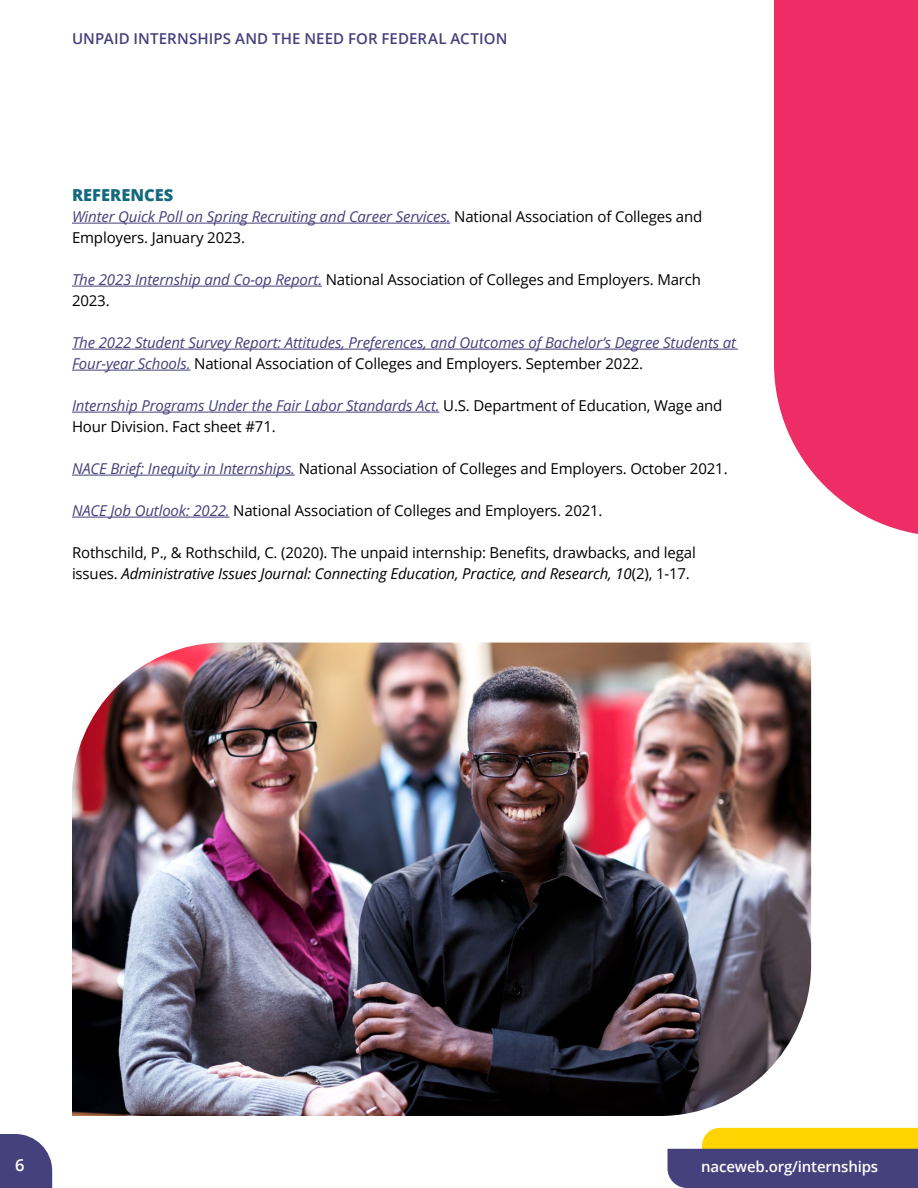
<style>
.page{position:relative;width:918px;height:1188px;background:#fff}
.page>*{position:absolute;margin:0;border:0;box-sizing:border-box;transform-origin:0 0}
.subhead{font:800 16.5px "Open Sans";color:#15697e}
.t1{font:600 16.5px "Open Sans";color:#fff}
.body{font:15px/21px "Open Sans";letter-spacing:-.01em;color:#000}
.body-2{font:italic 15px/21px "Open Sans";letter-spacing:-.01em;color:#45417c}
.t2{font:600 15px "Open Sans";letter-spacing:.005em;color:#45417c}
.t3{font:600 15px "Open Sans";letter-spacing:-.01em;color:#fff}
.s1{font-style:italic;color:#45417c}
.s2{font-style:normal;color:#000}
.s3{font-style:italic}
</style>
<div class="page">
<svg style="left:774px;top:0;width:144px;height:534px;background:#ef3d72"></svg>
<svg style="left:0;top:1134px;width:52px;height:54px;background:#585489"></svg>
<hr style="left:72px;top:223px;width:378px;height:1px;background:#45417c">
<hr style="left:72px;top:286px;width:250px;height:1px;background:#45417c">
<hr style="left:72px;top:349px;width:666px;height:1px;background:#45417c">
<hr style="left:72px;top:370px;width:119px;height:1px;background:#45417c">
<hr style="left:72px;top:412px;width:367px;height:1px;background:#45417c">
<hr style="left:72px;top:475px;width:223px;height:1px;background:#45417c">
<hr style="left:72px;top:517px;width:158px;height:1px;background:#45417c">
<img style="left:72px;top:643px;width:739px;height:473px">
<svg style="left:668px;top:1128px;width:250px;height:60px;background:#86775e"></svg>
<p class="t2" style="left:72px;top:29px;width:437px">UNPAID INTERNSHIPS AND THE NEED FOR FEDERAL ACTION</p>
<p class="subhead" style="left:72px;top:182px;width:103px">REFERENCES</p>
<p class="body" style="left:72px;top:206px;width:632px"><span class="s1">Winter Quick Poll on Spring Recruiting and Career Services.</span> National Association of Colleges and<br>Employers. January 2023.</p>
<p class="body" style="left:72px;top:269px;width:631px"><span class="s1">The 2023 Internship and Co-op Report.</span> National Association of Colleges and Employers. March<br>2023.</p>
<p class="body-2" style="left:72px;top:332px;width:666px">The 2022 Student Survey Report: Attitudes, Preferences, and Outcomes of Bachelor’s Degree Students at<br>Four-year Schools. <span class="s2">National Association of Colleges and Employers. September 2022.</span></p>
<p class="body" style="left:72px;top:395px;width:652px"><span class="s1">Internship Programs Under the Fair Labor Standards Act.</span> U.S. Department of Education, Wage and<br>Hour Division. Fact sheet #71.</p>
<p class="body" style="left:72px;top:458px;width:657px"><span class="s1">NACE Brief: Inequity in Internships.</span> National Association of Colleges and Employers. October 2021.</p>
<p class="body" style="left:72px;top:500px;width:532px"><span class="s1">NACE Job Outlook: 2022.</span> National Association of Colleges and Employers. 2021.</p>
<p class="body" style="left:72px;top:542px;width:625px">Rothschild, P., &amp; Rothschild, C. (2020). The unpaid internship: Benefits, drawbacks, and legal issues. <span class="s3">Administrative Issues Journal: Connecting Education, Practice, and Research, 10</span>(2), 1-17.</p>
<p class="t1" style="left:15px;top:1153px;width:11px">6</p>
<p class="t3" style="left:701px;top:1157px;width:179px">naceweb.org/internships</p>
</div>
